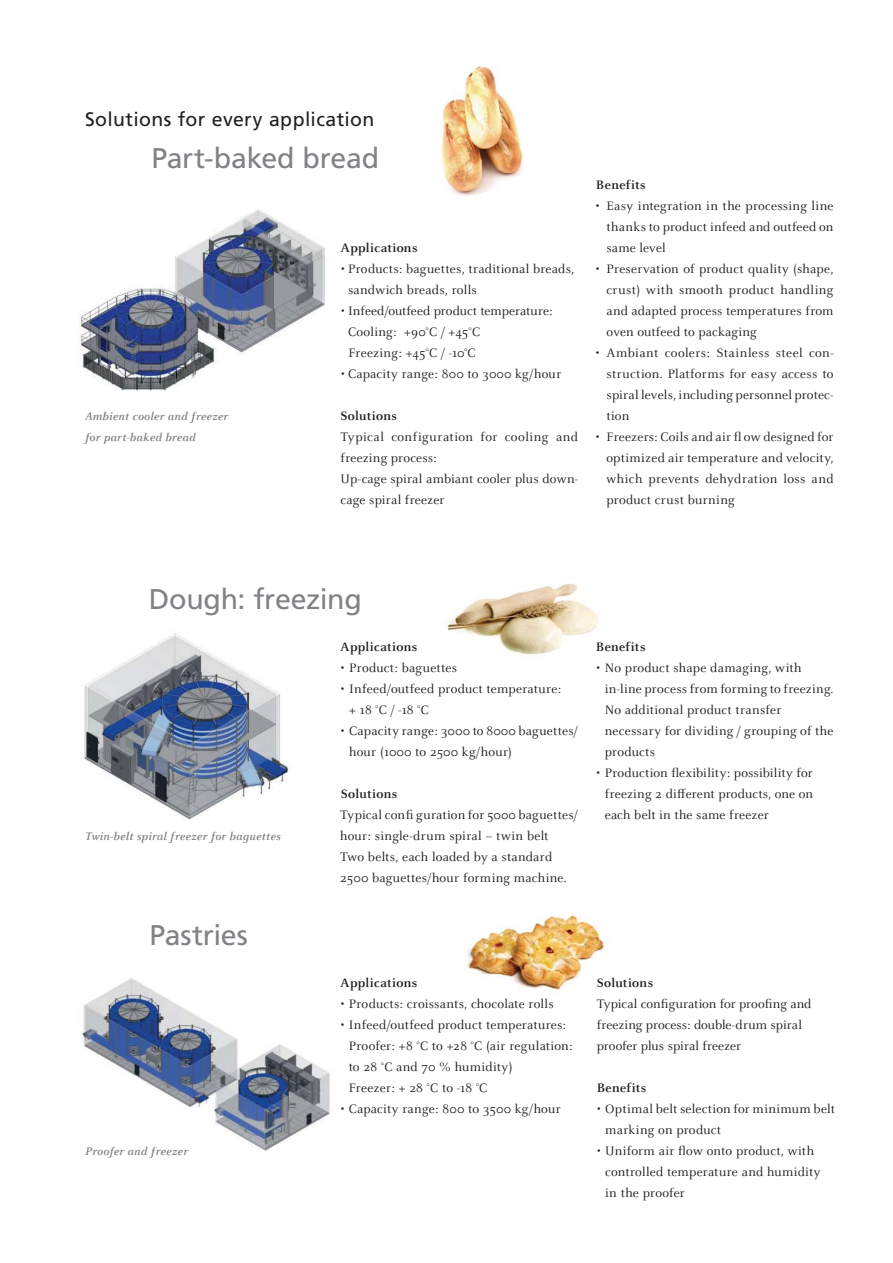
<style>
.page{position:relative;width:893px;height:1263px;background:#fff}
.page>*{position:absolute;margin:0;border:0;box-sizing:border-box;transform-origin:0 0}
.t1{font:28.5px "Frutiger LT Com";letter-spacing:-.01em;color:#808285}
.t2{font:19.5px "Frutiger LT";letter-spacing:.02em;color:#231f20}
.t3{font:13.5px/21px "Celeste OT";letter-spacing:.015em;color:#231f20}
.t4{font:700 13.5px "Celeste OT";letter-spacing:.02em;color:#231f20}
.t5{font:italic 700 12px/21px "Celeste OT";letter-spacing:.02em;color:#808285}
</style>
<div class="page">
<img style="left:466px;top:915px;width:139px;height:75px">
<img style="left:446px;top:583px;width:152px;height:73px">
<img style="left:82px;top:978px;width:248px;height:173px">
<img style="left:84px;top:633px;width:205px;height:187px">
<img style="left:441px;top:66px;width:82px;height:130px">
<img style="left:79px;top:209px;width:246px;height:182px">
<h2 class="t2" style="left:85px;top:110px;width:291px">Solutions for every application</h2>
<h1 class="t1" style="left:151px;top:147px;width:229px">Part-baked bread</h1>
<p class="t5" style="left:85px;top:407px;width:145px">Ambient cooler and freezer for part-baked bread</p>
<p class="t4" style="left:340px;top:242px;width:79px">Applications</p>
<p class="t3" style="left:348px;top:259px;width:228px;text-indent:-7px">• Products: baguettes, traditional breads, sandwich breads, rolls</p>
<p class="t3" style="left:348px;top:301px;width:206px;text-indent:-7px">• Infeed/outfeed product temperature:<br>Cooling: +90°C / +45°C<br>Freezing: +45°C / -10°C</p>
<p class="t3" style="left:341px;top:364px;width:222px">• Capacity range: 800 to 3000 kg/hour</p>
<p class="t4" style="left:340px;top:410px;width:58px">Solutions</p>
<p class="t3" style="left:340px;top:427px;width:239px">Typical configuration for cooling and freezing process:<br>Up-cage spiral ambiant cooler plus down&shy;cage spiral freezer</p>
<p class="t4" style="left:596px;top:179px;width:51px">Benefits</p>
<p class="t3" style="left:606px;top:196px;width:228px;text-align:justify;text-indent:-11px">• Easy integration in the processing line thanks to product infeed and outfeed on same level</p>
<p class="t3" style="left:606px;top:259px;width:228px;text-align:justify;text-indent:-11px">• Preservation of product quality (shape, crust) with smooth product handling and adapted process temperatures from oven outfeed to packaging</p>
<p class="t3" style="left:606px;top:343px;width:229px;text-align:justify;text-indent:-11px">• Ambiant coolers: Stainless steel con&shy;struction. Platforms for easy access to spiral levels, including personnel protec&shy;tion</p>
<p class="t3" style="left:606px;top:427px;width:229px;text-align:justify;text-indent:-11px">• Freezers: Coils and air fl ow designed for optimized air temperature and velocity, which prevents dehydration loss and product crust burning</p>
<h1 class="t1" style="left:149px;top:588px;width:214px">Dough: freezing</h1>
<p class="t5" style="left:85px;top:827px;width:197px">Twin-belt spiral freezer for baguettes</p>
<h1 class="t1" style="left:149px;top:924px;width:100px">Pastries</h1>
<p class="t5" style="left:85px;top:1142px;width:105px">Proofer and freezer</p>
<p class="t4" style="left:340px;top:641px;width:79px">Applications</p>
<p class="t3" style="left:341px;top:658px;width:118px">• Product: baguettes</p>
<p class="t3" style="left:349px;top:679px;width:214px;text-indent:-8px">• Infeed/outfeed product temperature: + 18 °C / -18 °C</p>
<p class="t3" style="left:349px;top:721px;width:230px;text-indent:-8px">• Capacity range: 3000 to 8000 baguettes/ hour (1000 to 2500 kg/hour)</p>
<p class="t4" style="left:341px;top:788px;width:58px">Solutions</p>
<p class="t3" style="left:340px;top:805px;width:239px">Typical confi guration for 5000 baguettes/ hour: single-drum spiral – twin belt<br>Two belts, each loaded by a standard 2500 baguettes/hour forming machine.</p>
<p class="t4" style="left:340px;top:977px;width:79px">Applications</p>
<p class="t3" style="left:341px;top:994px;width:214px">• Products: croissants, chocolate rolls</p>
<p class="t3" style="left:349px;top:1015px;width:226px;text-indent:-8px">• Infeed/outfeed product temperatures:<br>Proofer: +8 °C to +28 °C (air regulation: to 28 °C and 70 % humidity)<br>Freezer: + 28 °C to -18 °C</p>
<p class="t3" style="left:341px;top:1099px;width:222px">• Capacity range: 800 to 3500 kg/hour</p>
<p class="t4" style="left:596px;top:641px;width:51px">Benefits</p>
<p class="t3" style="left:605px;top:658px;width:230px;text-indent:-8px">• No product shape damaging, with in-line process from forming to freezing.<br>No additional product transfer necessary for dividing / grouping of the products</p>
<p class="t3" style="left:605px;top:763px;width:210px;text-align:justify;text-indent:-8px">• Production flexibility: possibility for freezing 2 different products, one on each belt in the same freezer</p>
<p class="t4" style="left:597px;top:977px;width:58px">Solutions</p>
<p class="t3" style="left:597px;top:994px;width:216px">Typical configuration for proofing and freezing process: double-drum spiral proofer plus spiral freezer</p>
<p class="t4" style="left:597px;top:1082px;width:51px">Benefits</p>
<p class="t3" style="left:605px;top:1099px;width:231px;text-indent:-8px">• Optimal belt selection for minimum belt marking on product</p>
<p class="t3" style="left:605px;top:1141px;width:217px;text-indent:-8px">• Uniform air flow onto product, with controlled temperature and humidity in the proofer</p>
</div>
